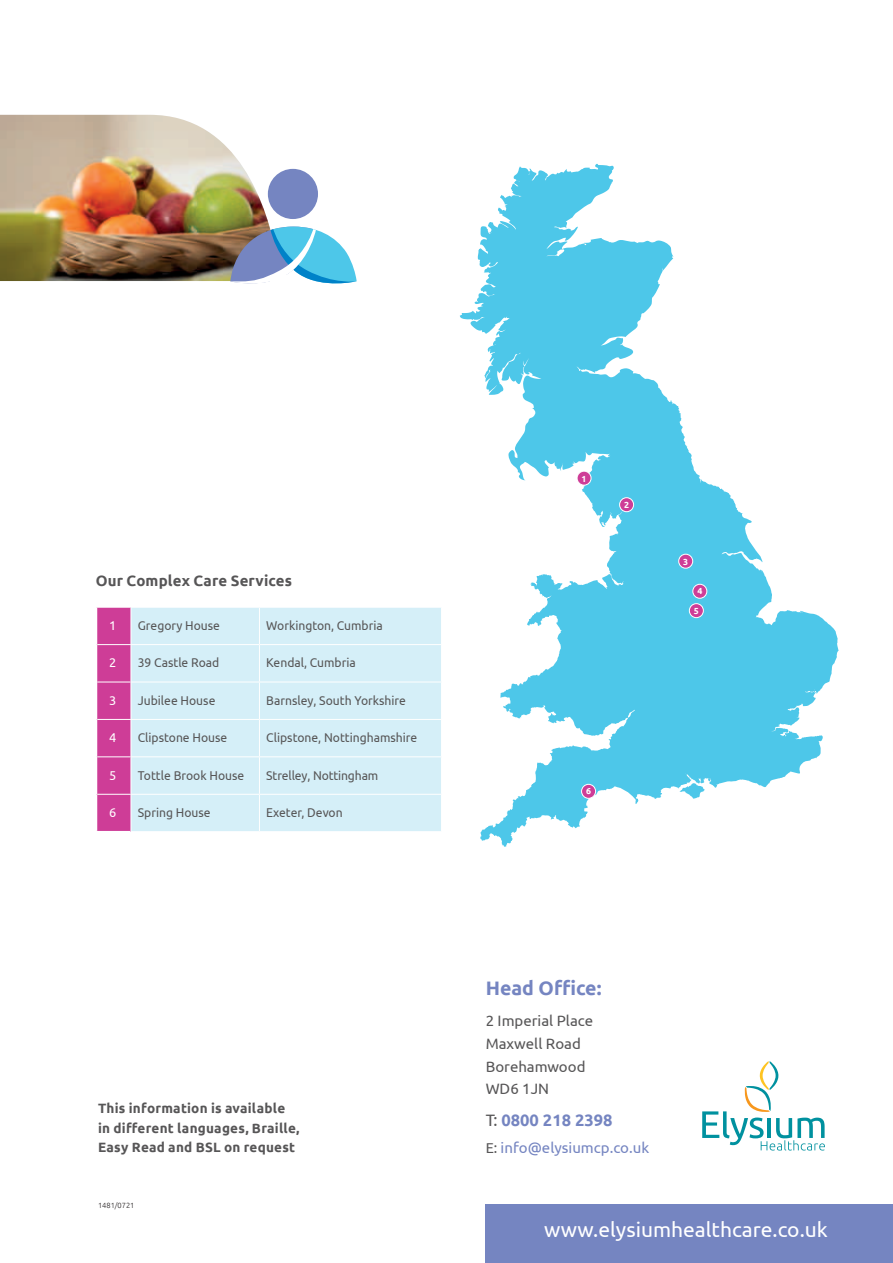
<style>
.page{position:relative;width:893px;height:1263px;background:#fff}
.page>*{position:absolute;margin:0;border:0;box-sizing:border-box;transform-origin:0 0}
.t1{font:21px "Ubuntu";color:#fff}
.t2{font:700 19.5px "Ubuntu";color:#7585c1}
.t3{font:700 16.5px "Ubuntu";color:#7585c1}
.t4{font:15px/22.5px "Ubuntu";color:#575657}
.t5{font:15px "Ubuntu";color:#7585c1}
.t6{font:700 15px "Ubuntu";letter-spacing:.01em;color:#575657}
.t7{font:700 13.5px/19.5px "Ubuntu";letter-spacing:.02em;color:#575657}
.t8{font:12.75px "Ubuntu";color:#575657;scale:.95 1}
.t9{font:12.75px "Ubuntu";color:#fff}
.t10{font:700 8.85px "Ubuntu";color:#fff}
.t11{font:300 7.5px "Ubuntu";color:#231f20}
.s1{font-weight:400;color:#575657}
.s2{font-size:14.25px;color:#575657}
</style>
<div class="page">
<div style="left:486px;top:1204px;width:407px;height:59px;background:#7585c1"></div>
<img style="left:0;top:115px;width:276px;height:166px">
<div style="left:268px;top:169px;width:50px;height:50px;background:#7585c1;border-radius:50%"></div>
<svg style="left:230px;top:227px;width:127px;height:57px"></svg>
<div style="left:270px;top:276px;width:23px;height:9px;background:#fff"></div>
<svg style="left:702px;top:1061px;width:123px;height:89px"></svg>
<svg style="left:460px;top:164px;width:379px;height:683px"></svg>
<div style="left:692px;top:584px;width:15px;height:15px;background:#ce3d97;border:1px solid #fff;border-radius:50%"></div>
<div style="left:678px;top:554px;width:15px;height:15px;background:#ce3d97;border:1px solid #fff;border-radius:50%"></div>
<div style="left:689px;top:603px;width:15px;height:15px;background:#ce3d97;border:1px solid #fff;border-radius:50%"></div>
<div style="left:581px;top:784px;width:15px;height:15px;background:#ce3d97;border:1px solid #fff;border-radius:50%"></div>
<div style="left:577px;top:471px;width:14px;height:15px;background:#ce3d97;border:1px solid #fff;border-radius:50%"></div>
<div style="left:619px;top:497px;width:15px;height:15px;background:#ce3d97;border:1px solid #fff;border-radius:50%"></div>
<svg style="left:97px;top:608px;width:34px;height:186px;background:#cf429a"></svg>
<div style="left:132px;top:608px;width:309px;height:223px;background:#d5eff8"></div>
<div style="left:96px;top:794px;width:35px;height:38px;background:#ce3d97"></div>
<hr style="left:97px;top:644px;width:34px;height:1px;background:#fff">
<hr style="left:131px;top:644px;width:128px;height:1px;background:#fff">
<hr style="left:259px;top:644px;width:183px;height:1px;background:#fff">
<hr style="left:97px;top:681px;width:34px;height:1px;background:#fff">
<hr style="left:131px;top:681px;width:128px;height:1px;background:#fff">
<hr style="left:259px;top:681px;width:183px;height:1px;background:#fff">
<hr style="left:97px;top:719px;width:34px;height:1px;background:#fff">
<hr style="left:131px;top:719px;width:128px;height:1px;background:#fff">
<hr style="left:259px;top:719px;width:183px;height:1px;background:#fff">
<hr style="left:97px;top:756px;width:34px;height:1px;background:#fff">
<hr style="left:131px;top:756px;width:128px;height:1px;background:#fff">
<hr style="left:259px;top:756px;width:183px;height:1px;background:#fff">
<hr style="left:259px;top:608px;width:1px;height:36px;background:#fff">
<hr style="left:259px;top:645px;width:1px;height:36px;background:#fff">
<hr style="left:259px;top:682px;width:1px;height:37px;background:#fff">
<hr style="left:259px;top:720px;width:1px;height:36px;background:#fff">
<hr style="left:259px;top:757px;width:1px;height:37px;background:#fff">
<hr style="left:131px;top:794px;width:128px;height:1px;background:#fff">
<hr style="left:259px;top:794px;width:183px;height:1px;background:#fff">
<hr style="left:259px;top:795px;width:1px;height:36px;background:#fff">
<hr style="left:96px;top:794px;width:1px;height:37px;background:#fff">
<hr style="left:97px;top:794px;width:34px;height:1px;background:#fff">
<hr style="left:96px;top:831px;width:35px;height:1px;background:#fff">
<p class="t6" style="left:96px;top:571px;width:198px">Our Complex Care Services</p>
<p class="t9" style="left:109px;top:617px;width:9px">1</p>
<p class="t8" style="left:138px;top:617px;width:88px">Gregory House</p>
<p class="t8" style="left:266px;top:617px;width:124px">Workington, Cumbria</p>
<p class="t9" style="left:109px;top:655px;width:9px">2</p>
<p class="t8" style="left:138px;top:655px;width:87px">39 Castle Road</p>
<p class="t8" style="left:266px;top:655px;width:96px">Kendal, Cumbria</p>
<p class="t9" style="left:109px;top:692px;width:9px">3</p>
<p class="t8" style="left:138px;top:692px;width:83px">Jubilee House</p>
<p class="t8" style="left:266px;top:692px;width:149px">Barnsley, South Yorkshire</p>
<p class="t9" style="left:109px;top:730px;width:9px">4</p>
<p class="t8" style="left:138px;top:730px;width:96px">Clipstone House</p>
<p class="t8" style="left:266px;top:730px;width:160px">Clipstone, Nottinghamshire</p>
<p class="t9" style="left:109px;top:767px;width:9px">5</p>
<p class="t8" style="left:138px;top:767px;width:114px">Tottle Brook House</p>
<p class="t8" style="left:266px;top:767px;width:119px">Strelley, Nottingham</p>
<p class="t9" style="left:109px;top:805px;width:9px">6</p>
<p class="t8" style="left:138px;top:805px;width:78px">Spring House</p>
<p class="t8" style="left:266px;top:805px;width:82px">Exeter, Devon</p>
<p class="t7" style="left:98px;top:1098px;width:203px">This information is available in different languages, Braille,<br>Easy Read and BSL on request</p>
<p class="t11" style="left:98px;top:1201px;width:38px">1481/0721</p>
<p class="t10" style="left:582px;top:473px;width:7px">1</p>
<p class="t10" style="left:624px;top:500px;width:7px">2</p>
<p class="t10" style="left:683px;top:556px;width:7px">3</p>
<p class="t10" style="left:697px;top:586px;width:7px">4</p>
<p class="t10" style="left:694px;top:605px;width:7px">5</p>
<p class="t10" style="left:586px;top:786px;width:7px">6</p>
<h2 class="t2" style="left:486px;top:976px;width:117px">Head Office:</h2>
<p class="t4" style="left:486px;top:1009px;width:109px">2 Imperial Place<br>Maxwell Road<br>Borehamwood<br>WD6 1JN</p>
<p class="t3" style="left:486px;top:1110px;width:128px"><span class="s1">T:</span> 0800 218 2398</p>
<p class="t5" style="left:486px;top:1138px;width:165px"><span class="s2">E:</span> info@elysiumcp.co.uk</p>
<h1 class="t1" style="left:544px;top:1217px;width:285px">www.elysiumhealthcare.co.uk</h1>
</div>
